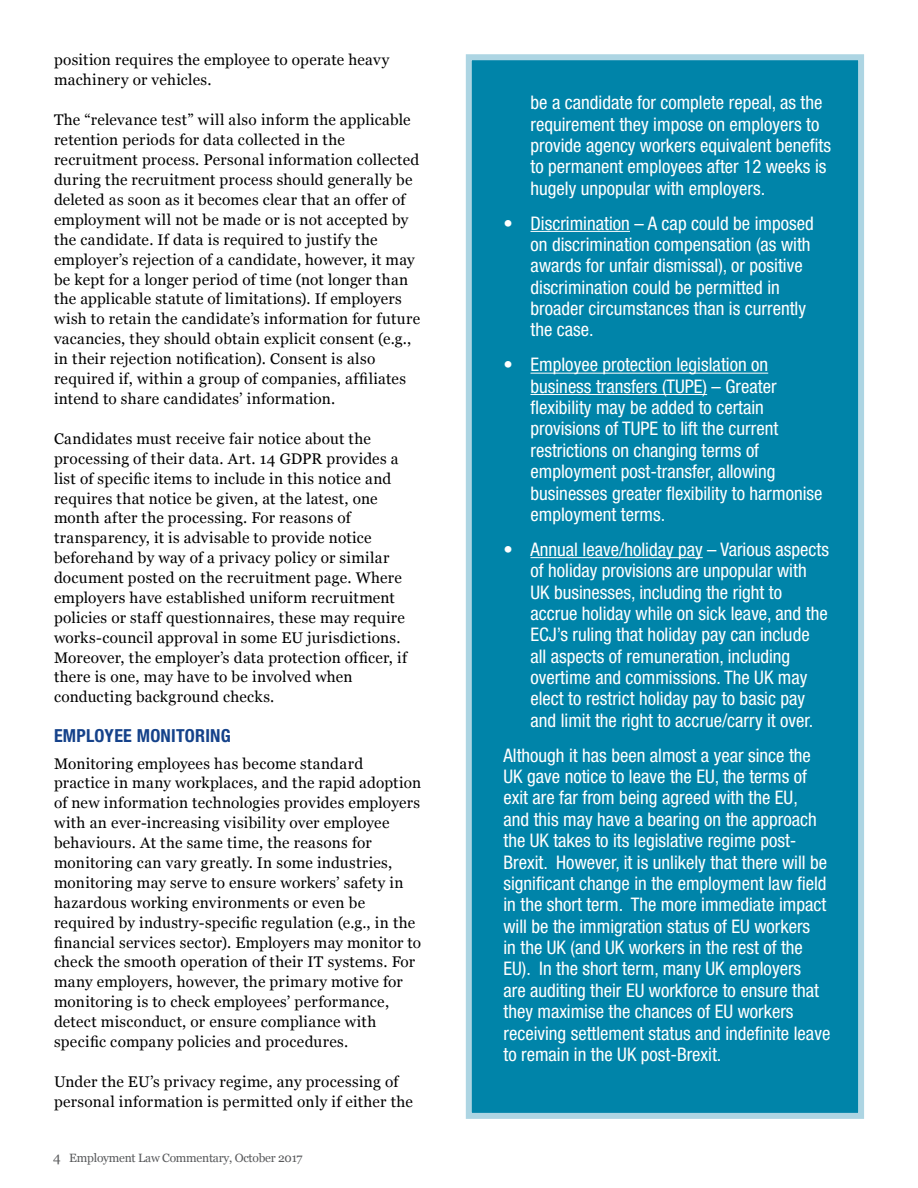
<style>
.page{position:relative;width:918px;height:1188px;background:#fff}
.page>*{position:absolute;margin:0;border:0;box-sizing:border-box;transform-origin:0 0}
.t1{font:condensed 18.75px/21.3px "Helvetica Neue LT Std";color:#fff}
.t2{font:700 condensed 18px "Helvetica Neue LT Std";letter-spacing:.015em;color:#15428a}
.t3{font:15.3px/20px "Georgia";letter-spacing:.02em;color:#000}
.t4{font:12px "Georgia";letter-spacing:-.02em;color:#58595b}
.s1{font-size:13.5px}
</style>
<div class="page">
<div style="left:466px;top:54px;width:398px;height:1065px;background:#0084a9;border:6px solid #add5e3"></div>
<hr style="left:531px;top:231px;width:99px;height:1px;background:#fff">
<hr style="left:531px;top:373px;width:237px;height:1px;background:#fff">
<hr style="left:531px;top:394px;width:176px;height:1px;background:#fff">
<hr style="left:531px;top:557px;width:172px;height:1px;background:#fff">
<p class="t3" style="left:54px;top:51px;width:337px">position requires the employee to operate heavy machinery or vehicles.</p>
<p class="t3" style="left:54px;top:111px;width:368px">The “relevance test” will also inform the applicable retention periods for data collected in the recruitment process. Personal information collected during the recruitment process should generally be deleted as soon as it becomes clear that an offer of employment will not be made or is not accepted by the candidate. If data is required to justify the employer’s rejection of a candidate, however, it may be kept for a longer period of time (not longer than the applicable statute of limitations). If employers wish to retain the candidate’s information for future vacancies, they should obtain explicit consent (e.g., in their rejection notification). Consent is also required if, within a group of companies, affiliates intend to share candidates’ information.</p>
<p class="t3" style="left:54px;top:429px;width:355px">Candidates must receive fair notice about the processing of their data. Art. 14 GDPR provides a list of specific items to include in this notice and requires that notice be given, at the latest, one month after the processing. For reasons of transparency, it is advisable to provide notice beforehand by way of a privacy policy or similar document posted on the recruitment page. Where employers have established uniform recruitment policies or staff questionnaires, these may require works-council approval in some EU jurisdictions.<br>Moreover, the employer’s data protection officer, if there is one, may have to be involved when conducting background checks.</p>
<p class="t2" style="left:54px;top:725px;width:178px">EMPLOYEE MONITORING</p>
<p class="t3" style="left:54px;top:754px;width:369px">Monitoring employees has become standard practice in many workplaces, and the rapid adoption of new information technologies provides employers with an ever-increasing visibility over employee behaviours. At the same time, the reasons for monitoring can vary greatly. In some industries, monitoring may serve to ensure workers’ safety in hazardous working environments or even be required by industry-specific regulation (e.g., in the financial services sector). Employers may monitor to check the smooth operation of their IT systems. For many employers, however, the primary motive for monitoring is to check employees’ performance, detect misconduct, or ensure compliance with specific company policies and procedures.</p>
<p class="t3" style="left:54px;top:1072px;width:361px">Under the EU’s privacy regime, any processing of personal information is permitted only if either the</p>
<p class="t4" style="left:53px;top:1151px;width:251px"><span class="s1">4</span> Employment Law Commentary, October 2017</p>
<p class="t1" style="left:531px;top:92px;width:302px">be a candidate for complete repeal, as the requirement they impose on employers to provide agency workers equivalent benefits to permanent employees after 12 weeks is hugely unpopular with employers.</p>
<p class="t1" style="left:531px;top:212px;width:285px;text-indent:-27px">• Discrimination – A cap could be imposed on discrimination compensation (as with awards for unfair dismissal), or positive discrimination could be permitted in broader circumstances than is currently the case.</p>
<p class="t1" style="left:531px;top:354px;width:293px;text-indent:-27px">• Employee protection legislation on business transfers (TUPE) – Greater flexibility may be added to certain provisions of TUPE to lift the current restrictions on changing terms of employment post-transfer, allowing businesses greater flexibility to harmonise employment terms.</p>
<p class="t1" style="left:531px;top:538px;width:300px;text-indent:-27px">• Annual leave/holiday pay – Various aspects of holiday provisions are unpopular with UK businesses, including the right to accrue holiday while on sick leave, and the ECJ’s ruling that holiday pay can include all aspects of remuneration, including overtime and commissions. The UK may elect to restrict holiday pay to basic pay and limit the right to accrue/carry it over.</p>
<p class="t1" style="left:504px;top:744px;width:328px">Although it has been almost a year since the UK gave notice to leave the EU, the terms of exit are far from being agreed with the EU,<br>and this may have a bearing on the approach the UK takes to its legislative regime post-Brexit. However, it is unlikely that there will be significant change in the employment law field in the short term. The more immediate impact will be the immigration status of EU workers<br>in the UK (and UK workers in the rest of the EU). In the short term, many UK employers<br>are auditing their EU workforce to ensure that they maximise the chances of EU workers receiving settlement status and indefinite leave to remain in the UK post-Brexit.</p>
</div>
